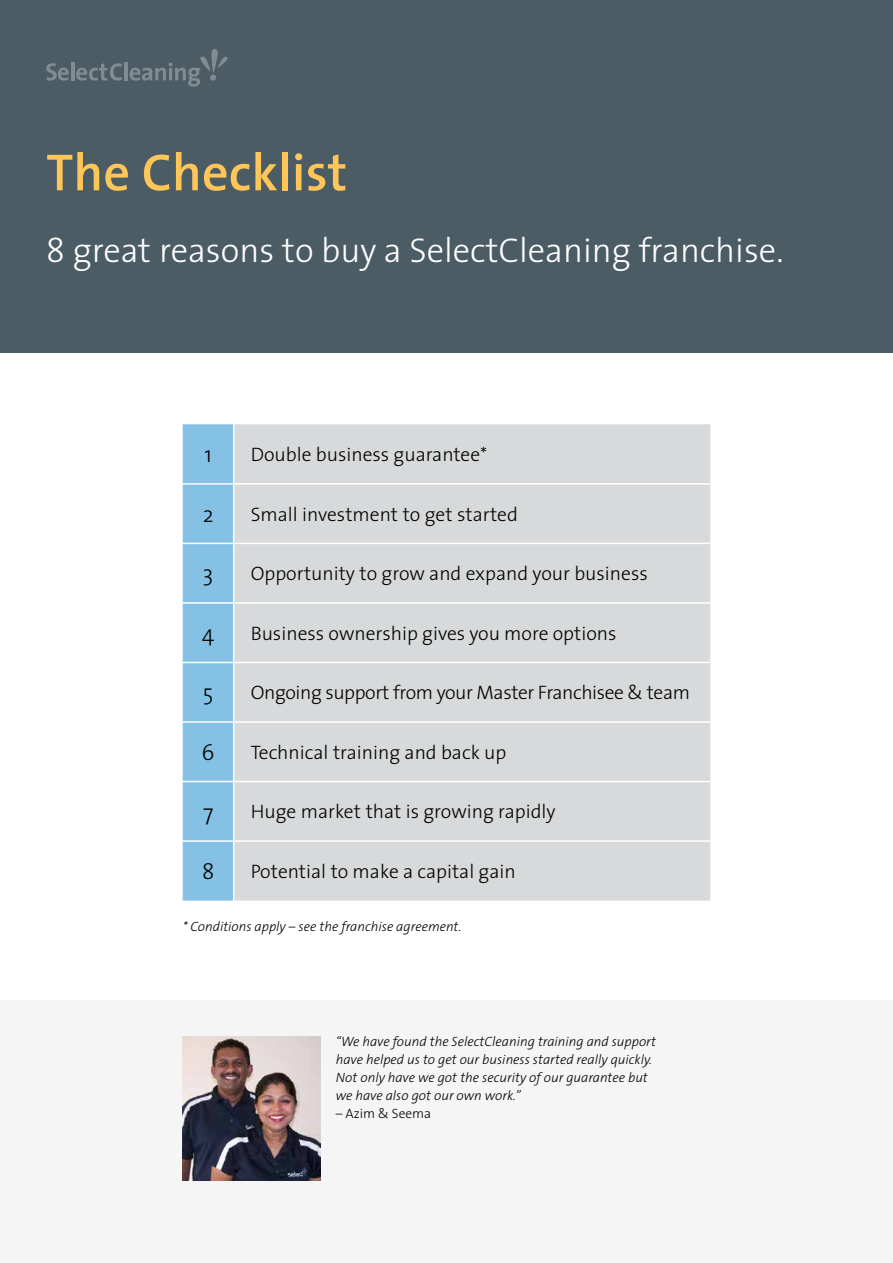
<style>
.page{position:relative;width:893px;height:1263px;background:#fff}
.page>*{position:absolute;margin:0;border:0;box-sizing:border-box;transform-origin:0 0}
.t1{font:600 52.5px "The Sans";color:#fec658}
.t2{font:300 34.5px "The Sans";color:#fff}
.t3{font:300 22.5px "The Sans";color:#000}
.t4{font:300 19.5px "The Sans";color:#000}
.t5{font:300 19.5px "The Sans";letter-spacing:-.02em;color:#000}
.t6{font:italic 300 13.5px/18px "The Sans";color:#000}
.t7{font:300 13.5px "The Sans";color:#000}
</style>
<div class="page">
<div style="left:0;top:1000px;width:893px;height:263px;background:#f5f5f5"></div>
<div style="left:183px;top:424px;width:50px;height:476px;background:#85c1e5"></div>
<div style="left:234px;top:424px;width:476px;height:476px;background:#d7d9da"></div>
<hr style="left:183px;top:483px;width:51px;height:2px;background:#fff">
<hr style="left:234px;top:483px;width:476px;height:2px;background:#fff">
<hr style="left:183px;top:543px;width:51px;height:1px;background:#fff">
<hr style="left:234px;top:543px;width:476px;height:1px;background:#fff">
<hr style="left:183px;top:602px;width:51px;height:2px;background:#fff">
<hr style="left:234px;top:602px;width:476px;height:2px;background:#fff">
<hr style="left:183px;top:662px;width:51px;height:1px;background:#fff">
<hr style="left:234px;top:662px;width:476px;height:1px;background:#fff">
<hr style="left:183px;top:721px;width:51px;height:2px;background:#fff">
<hr style="left:234px;top:721px;width:476px;height:2px;background:#fff">
<hr style="left:183px;top:781px;width:51px;height:1px;background:#fff">
<hr style="left:234px;top:781px;width:476px;height:1px;background:#fff">
<hr style="left:183px;top:840px;width:51px;height:2px;background:#fff">
<hr style="left:234px;top:840px;width:476px;height:2px;background:#fff">
<div style="left:0;top:0;width:893px;height:352px;background:#4c5c65"></div>
<svg style="left:46px;top:63px;width:23px;height:18px"></svg>
<hr style="left:71px;top:62px;width:3px;height:18px;background:#fff">
<svg style="left:76px;top:63px;width:46px;height:18px"></svg>
<hr style="left:124px;top:62px;width:3px;height:18px;background:#fff">
<svg style="left:130px;top:49px;width:98px;height:38px"></svg>
<img style="left:183px;top:1036px;width:138px;height:144px">
<h1 class="t1" style="left:46px;top:129px;width:302px">The Checklist</h1>
<h2 class="t2" style="left:46px;top:222px;width:739px">8 great reasons to buy a SelectCleaning franchise.</h2>
<p class="t3" style="left:204px;top:436px;width:9px">1</p>
<p class="t4" style="left:251px;top:438px;width:238px">Double business guarantee*</p>
<p class="t3" style="left:203px;top:496px;width:12px">2</p>
<p class="t4" style="left:251px;top:498px;width:269px">Small investment to get started</p>
<p class="t3" style="left:203px;top:555px;width:12px">3</p>
<p class="t4" style="left:251px;top:558px;width:399px">Opportunity to grow and expand your business</p>
<p class="t3" style="left:202px;top:615px;width:14px">4</p>
<p class="t4" style="left:251px;top:617px;width:367px">Business ownership gives you more options</p>
<p class="t3" style="left:203px;top:674px;width:12px">5</p>
<p class="t5" style="left:251px;top:677px;width:441px">Ongoing support from your Master Franchisee &amp; team</p>
<p class="t3" style="left:202px;top:734px;width:15px">6</p>
<p class="t4" style="left:251px;top:736px;width:257px">Technical training and back up</p>
<p class="t3" style="left:203px;top:793px;width:12px">7</p>
<p class="t4" style="left:251px;top:796px;width:306px">Huge market that is growing rapidly</p>
<p class="t3" style="left:202px;top:853px;width:14px">8</p>
<p class="t4" style="left:251px;top:855px;width:267px">Potential to make a capital gain</p>
<p class="t6" style="left:183px;top:917px;width:280px">* Conditions apply – see the franchise agreement.</p>
<p class="t6" style="left:336px;top:1032px;width:322px">“We have found the SelectCleaning training and support have helped us to get our business started really quickly.<br>Not only have we got the security of our guarantee but we have also got our own work.”</p>
<p class="t7" style="left:336px;top:1102px;width:97px">– Azim &amp; Seema</p>
</div>
